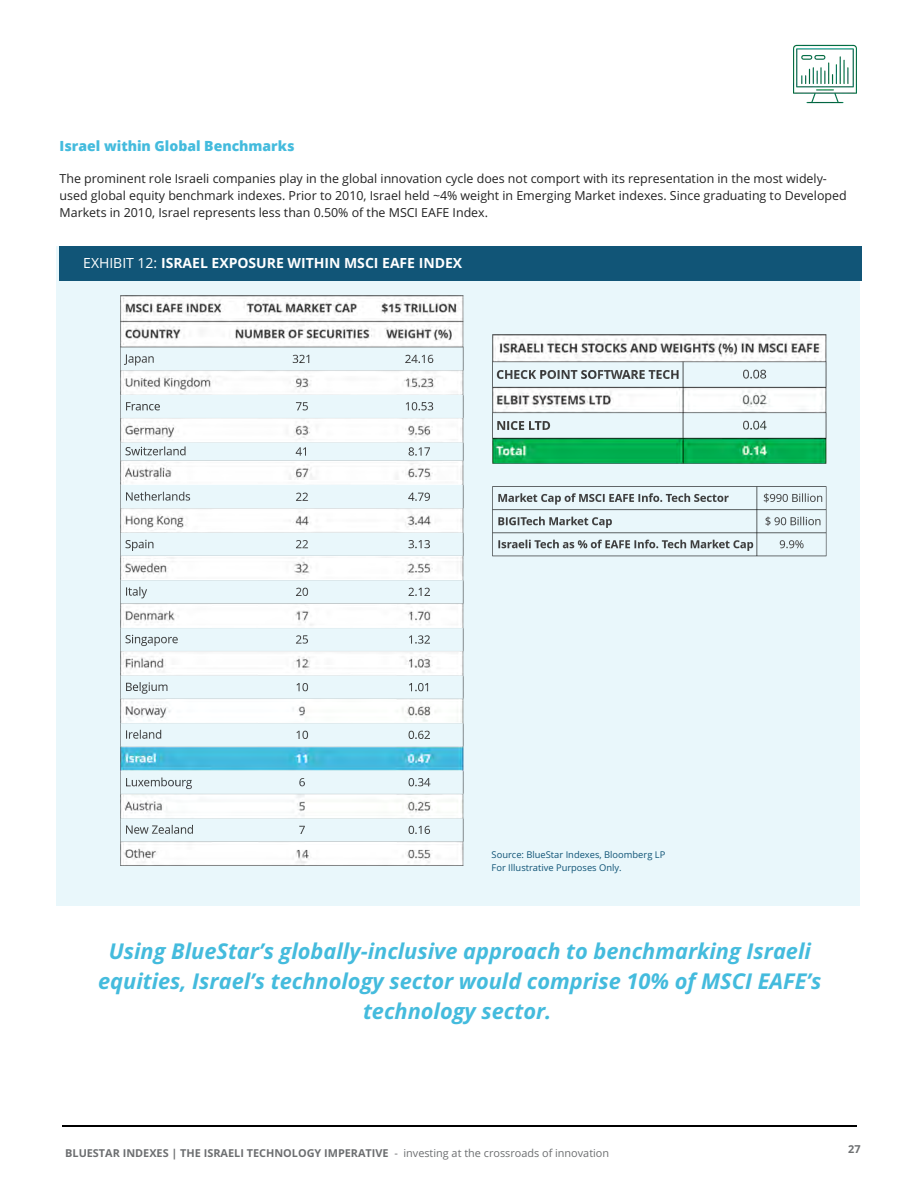
<style>
.page{position:relative;width:918px;height:1188px;background:#fff}
.page>*{position:absolute;margin:0;border:0;box-sizing:border-box;transform-origin:0 0}
.t1{font:italic 700 21.75px/30.3px "Open Sans";color:#4bd;text-align:center}
.t2{font:700 13.95px "Open Sans";color:#fff}
.t3{font:800 13.95px "Open Sans";color:#4bd}
.t4{font:12.45px/16.8px "Open Sans";color:#222}
.t5{font:700 10.95px "Open Sans";color:#6d6f71}
.t6{font:700 10.95px "Open Sans";color:#6d6f71}
.t7{font:9.3px/12.3px "Open Sans";color:#157}
.s1{font-weight:400}
</style>
<div class="page">
<div style="left:56px;top:246px;width:803px;height:660px;background:#e9f7fb"></div>
<div style="left:59px;top:246px;width:803px;height:35px;background:#157"></div>
<hr style="left:69px;top:1126px;width:45px;height:1px;background:#000">
<hr style="left:114px;top:1126px;width:45px;height:1px;background:#000">
<hr style="left:159px;top:1126px;width:45px;height:1px;background:#000">
<hr style="left:204px;top:1126px;width:45px;height:1px;background:#000">
<hr style="left:249px;top:1126px;width:45px;height:1px;background:#000">
<hr style="left:294px;top:1126px;width:45px;height:1px;background:#000">
<hr style="left:339px;top:1126px;width:45px;height:1px;background:#000">
<hr style="left:384px;top:1126px;width:45px;height:1px;background:#000">
<hr style="left:429px;top:1126px;width:45px;height:1px;background:#000">
<hr style="left:474px;top:1126px;width:45px;height:1px;background:#000">
<hr style="left:519px;top:1126px;width:45px;height:1px;background:#000">
<hr style="left:564px;top:1126px;width:45px;height:1px;background:#000">
<hr style="left:609px;top:1126px;width:45px;height:1px;background:#000">
<hr style="left:654px;top:1126px;width:46px;height:1px;background:#000">
<hr style="left:699px;top:1126px;width:46px;height:1px;background:#000">
<hr style="left:744px;top:1126px;width:46px;height:1px;background:#000">
<hr style="left:790px;top:1126px;width:45px;height:1px;background:#000">
<svg style="left:835px;top:1126px;width:22px;height:1px"></svg>
<img style="left:793px;top:44px;width:63px;height:60px">
<img style="left:120px;top:296px;width:344px;height:570px">
<img style="left:493px;top:334px;width:334px;height:130px">
<img style="left:493px;top:486px;width:334px;height:71px">
<p class="t3" style="left:60px;top:136px;width:236px">Israel within Global Benchmarks</p>
<p class="t4" style="left:60px;top:170px;width:789px">The prominent role Israeli companies play in the global innovation cycle does not comport with its representation in the most widely&shy;used global equity benchmark indexes. Prior to 2010, Israel held ~4% weight in Emerging Market indexes. Since graduating to Developed<br>Markets in 2010, Israel represents less than 0.50% of the MSCI EAFE Index.</p>
<p class="t2" style="left:83px;top:253px;width:381px"><span class="s1">EXHIBIT 12:</span> ISRAEL EXPOSURE WITHIN MSCI EAFE INDEX</p>
<p class="t7" style="left:492px;top:849px;width:175px">Source: BlueStar Indexes, Bloomberg LP<br>For Illustrative Purposes Only.</p>
<h1 class="t1" style="left:98px;top:935px;width:725px">Using BlueStar’s globally-inclusive approach to benchmarking Israeli equities, Israel’s technology sector would comprise 10% of MSCI EAFE’s technology sector.</h1>
<p class="t5" style="left:65px;top:1145px;width:545px">BLUESTAR INDEXES | THE ISRAELI TECHNOLOGY IMPERATIVE <span class="s1">- investing at the crossroads of innovation</span></p>
<p class="t6" style="left:848px;top:1141px;width:14px">27</p>
</div>
